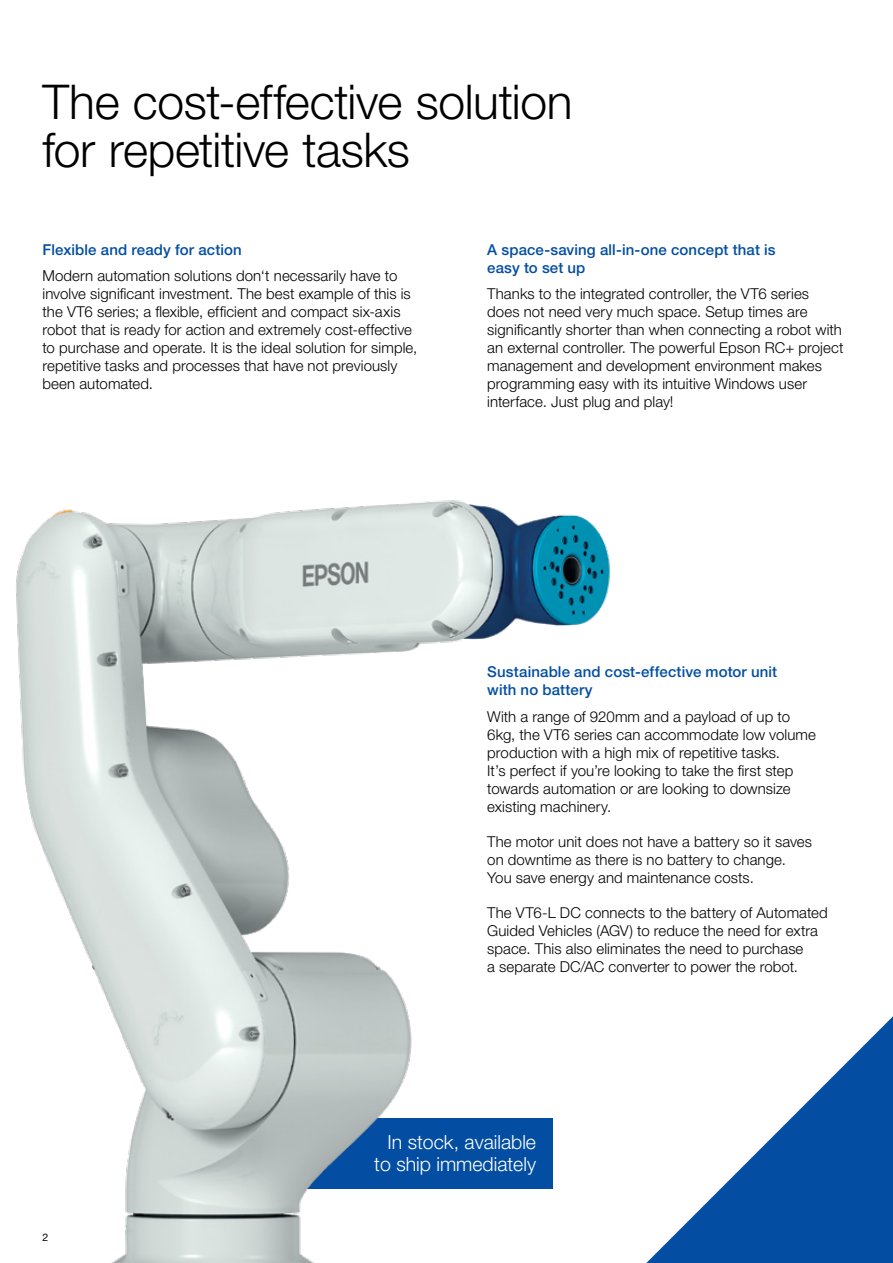
<style>
.page{position:relative;width:893px;height:1263px;background:#fff}
.page>*{position:absolute;margin:0;border:0;box-sizing:border-box;transform-origin:0 0}
.t1{font:300 48px/48px "Helvetica Neue LT Pro";letter-spacing:-.01em;color:#000}
.t2{font:300 19.5px/22.5px "Helvetica Neue LT Pro";color:#fff;text-align:right}
.t3{font:300 15px/18px "Helvetica Neue LT Pro";letter-spacing:.005em;color:#000}
.t4{font:500 15px/18px "Helvetica Neue LT Pro";letter-spacing:.01em;color:#034ea2}
.t5{font:10.5px "Helvetica Neue LT Pro";color:#000}
</style>
<div class="page">
<svg style="left:760px;top:1016px;width:133px;height:247px;fill:#034ea2"></svg>
<img style="left:16px;top:500px;width:744px;height:763px">
<h1 class="t1" style="left:43px;top:77px;width:531px">The cost-effective solution for repetitive tasks</h1>
<p class="t4" style="left:43px;top:240px;width:201px">Flexible and ready for action</p>
<p class="t3" style="left:43px;top:267px;width:376px">Modern automation solutions don‘t necessarily have to involve significant investment. The best example of this is the VT6 series; a flexible, efficient and compact six-axis robot that is ready for action and extremely cost-effective to purchase and operate. It is the ideal solution for simple, repetitive tasks and processes that have not previously been automated.</p>
<p class="t4" style="left:487px;top:240px;width:290px">A space-saving all-in-one concept that is easy to set up</p>
<p class="t3" style="left:487px;top:285px;width:358px">Thanks to the integrated controller, the VT6 series does not need very much space. Setup times are significantly shorter than when connecting a robot with an external controller. The powerful Epson RC+ project management and development environment makes programming easy with its intuitive Windows user interface. Just plug and play!</p>
<p class="t4" style="left:487px;top:663px;width:292px">Sustainable and cost-effective motor unit with no battery</p>
<p class="t3" style="left:487px;top:707px;width:330px">With a range of 920mm and a payload of up to 6kg, the VT6 series can accommodate low volume production with a high mix of repetitive tasks.<br>It’s perfect if you’re looking to take the first step towards automation or are looking to downsize existing machinery.</p>
<p class="t3" style="left:487px;top:832px;width:326px">The motor unit does not have a battery so it saves on downtime as there is no battery to change.<br>You save energy and maintenance costs.</p>
<p class="t3" style="left:487px;top:903px;width:342px">The VT6-L DC connects to the battery of Automated Guided Vehicles (AGV) to reduce the need for extra space. This also eliminates the need to purchase<br>a separate DC/AC converter to power the robot.</p>
<p class="t5" style="left:43px;top:1230px;width:7px">2</p>
<h2 class="t2" style="left:374px;top:1130px;width:163px">In stock, available to ship immediately</h2>
</div>
